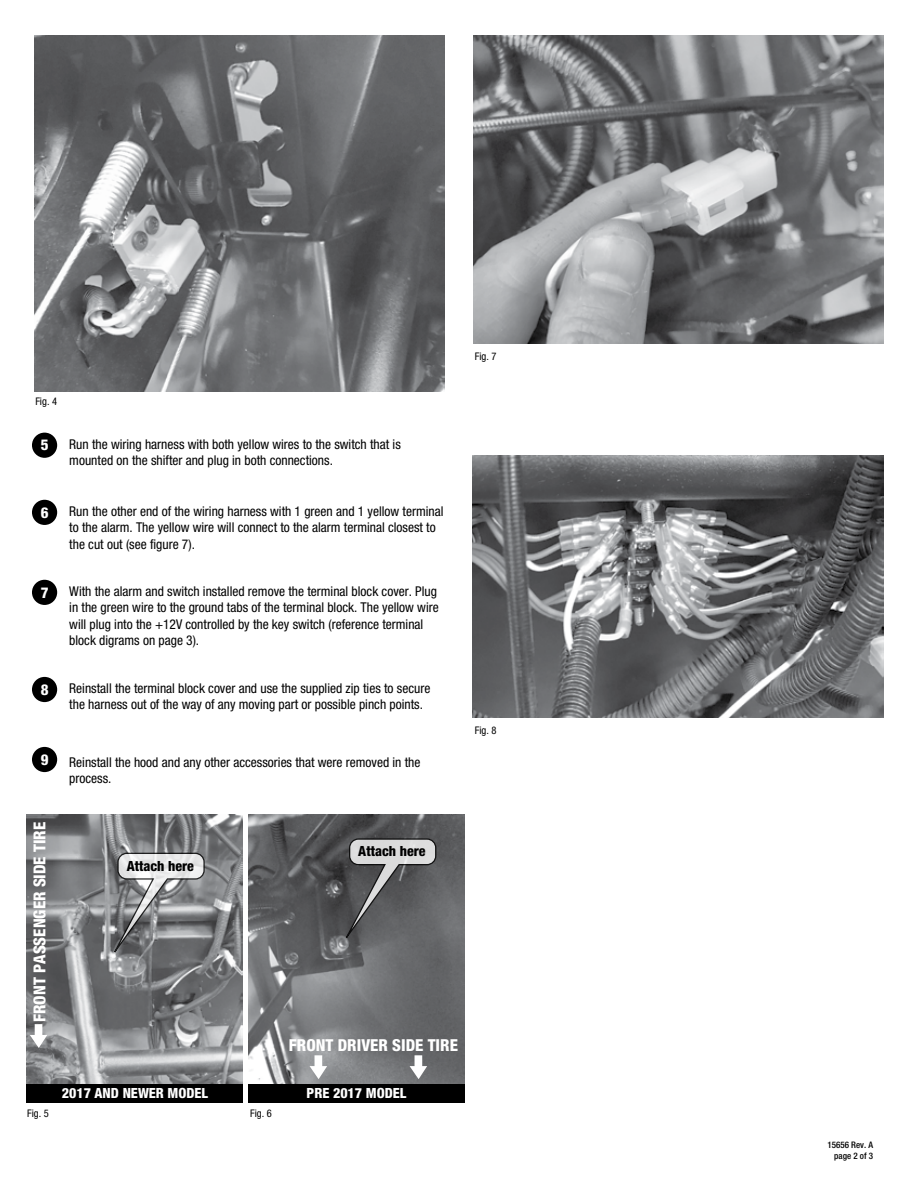
<style>
.page{position:relative;width:918px;height:1188px;background:#fff}
.page>*{position:absolute;margin:0;border:0;box-sizing:border-box;transform-origin:0 0}
.t1{font:800 condensed 16.5px "Helvetica Neue";color:#fff}
.t2{font:800 condensed 15px "Helvetica Neue";color:#fff}
.t3{font:800 condensed 14.1px "Helvetica Neue";color:#fff}
.t4{font:800 condensed 14.1px "Helvetica Neue";color:#000}
.t5{font:condensed 13.5px/16.2px "Helvetica Neue";color:#000}
.t6{font:condensed 10.5px "Helvetica Neue";color:#000}
.t7{font:500 condensed 9px/10.8px "Helvetica Neue";color:#000;text-align:right}
</style>
<div class="page">
<div style="left:32px;top:433px;width:25px;height:25px;background:#000;border-radius:50%"></div>
<div style="left:32px;top:500px;width:25px;height:25px;background:#000;border-radius:50%"></div>
<div style="left:32px;top:580px;width:25px;height:25px;background:#000;border-radius:50%"></div>
<div style="left:32px;top:677px;width:25px;height:25px;background:#000;border-radius:50%"></div>
<div style="left:32px;top:747px;width:25px;height:25px;background:#000;border-radius:50%"></div>
<img style="left:34px;top:36px;width:410px;height:356px">
<img style="left:27px;top:814px;width:216px;height:270px">
<img style="left:248px;top:814px;width:216px;height:270px">
<div style="left:27px;top:1084px;width:216px;height:19px;background:#000"></div>
<div style="left:248px;top:1084px;width:216px;height:19px;background:#000"></div>
<img style="left:474px;top:36px;width:410px;height:308px">
<img style="left:473px;top:456px;width:410px;height:262px">
<svg style="left:346px;top:838px;width:90px;height:100px;background:#79797b"></svg>
<svg style="left:310px;top:1055px;width:17px;height:24px"></svg>
<svg style="left:410px;top:1055px;width:17px;height:24px"></svg>
<svg style="left:114px;top:853px;width:91px;height:99px;background:#999a9c"></svg>
<svg style="left:30px;top:1024px;width:17px;height:24px"></svg>
<p class="t6" style="left:35px;top:395px;width:23px">Fig. 4</p>
<p class="t2" style="left:41px;top:436px;width:9px">5</p>
<p class="t5" style="left:69px;top:436px;width:333px">Run the wiring harness with both yellow wires to the switch that is mounted on the shifter and plug in both connections.</p>
<p class="t2" style="left:41px;top:503px;width:9px">6</p>
<p class="t5" style="left:69px;top:503px;width:376px">Run the other end of the wiring harness with 1 green and 1 yellow terminal to the alarm. The yellow wire will connect to the alarm terminal closest to the cut out (see figure 7).</p>
<p class="t2" style="left:41px;top:583px;width:9px">7</p>
<p class="t5" style="left:69px;top:583px;width:371px">With the alarm and switch installed remove the terminal block cover. Plug in the green wire to the ground tabs of the terminal block. The yellow wire will plug into the +12V controlled by the key switch (reference terminal block digrams on page 3).</p>
<p class="t2" style="left:41px;top:680px;width:9px">8</p>
<p class="t5" style="left:69px;top:680px;width:363px">Reinstall the terminal block cover and use the supplied zip ties to secure the harness out of the way of any moving part or possible pinch points.</p>
<p class="t2" style="left:41px;top:750px;width:9px">9</p>
<p class="t5" style="left:69px;top:754px;width:353px">Reinstall the hood and any other accessories that were removed in the process.</p>
<p class="t1" style="left:29px;top:1022px;width:202px;rotate:-90deg">FRONT PASSENGER SIDE TIRE</p>
<p class="t4" style="left:127px;top:857px;width:69px">Attach here</p>
<p class="t4" style="left:358px;top:843px;width:69px">Attach here</p>
<p class="t1" style="left:289px;top:1035px;width:170px">FRONT DRIVER SIDE TIRE</p>
<p class="t6" style="left:27px;top:1107px;width:23px">Fig. 5</p>
<p class="t3" style="left:62px;top:1085px;width:148px">2017 AND NEWER MODEL</p>
<p class="t3" style="left:307px;top:1085px;width:101px">PRE 2017 MODEL</p>
<p class="t6" style="left:250px;top:1107px;width:23px">Fig. 6</p>
<p class="t6" style="left:475px;top:350px;width:23px">Fig. 7</p>
<p class="t6" style="left:475px;top:724px;width:23px">Fig. 8</p>
<p class="t7" style="left:828px;top:1139px;width:47px">15656 Rev. A page 2 of 3</p>
</div>
